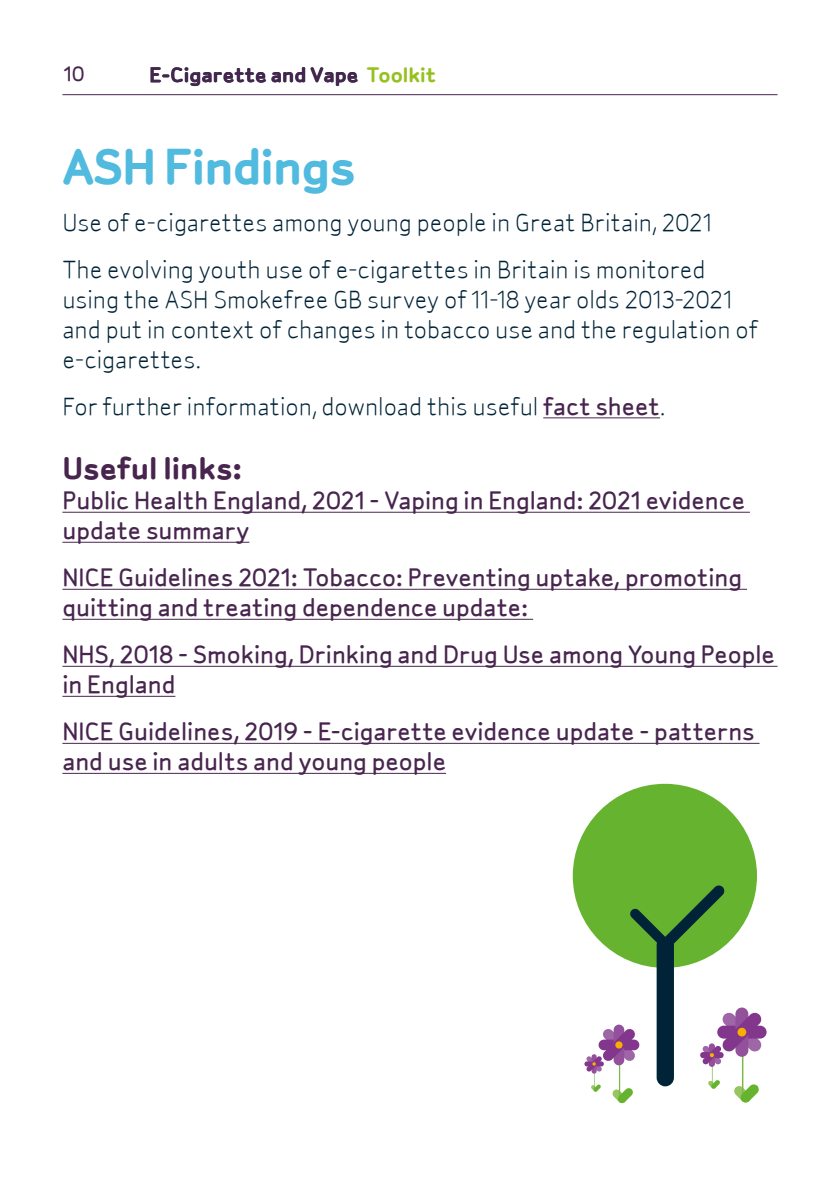
<style>
.page{position:relative;width:840px;height:1191px;background:#fff}
.page>*{position:absolute;margin:0;border:0;box-sizing:border-box;transform-origin:0 0}
.Heading_1{font:700 48px "Smokefree Sylvia";letter-spacing:-.02em;color:#50badf}
.Heading_2{font:700 30px "Smokefree Sylvia";color:#48254e}
.Body_Text{font:500 24px/30px "Smokefree Sylvia";color:#48254e}
.Body_Text-2{font:24px/30px "Smokefree Sylvia";color:#002337}
.t1{font:700 20px "Smokefree Sylvia";color:#48254e}
.t2{font:500 20px "Smokefree Sylvia";color:#48254e}
.s1{color:#95c11f}
.s2{font-weight:500;color:#48254e}
</style>
<div class="page">
<hr style="left:62px;top:94px;width:715px;height:1px;background:#48254e">
<hr style="left:543px;top:417px;width:116px;height:1px;background:#48254e">
<hr style="left:62px;top:512px;width:687px;height:1px;background:#48254e">
<hr style="left:62px;top:542px;width:187px;height:1px;background:#48254e">
<hr style="left:62px;top:589px;width:684px;height:1px;background:#48254e">
<hr style="left:62px;top:619px;width:471px;height:1px;background:#48254e">
<hr style="left:62px;top:666px;width:715px;height:1px;background:#48254e">
<hr style="left:62px;top:696px;width:113px;height:1px;background:#48254e">
<hr style="left:62px;top:743px;width:697px;height:1px;background:#48254e">
<hr style="left:62px;top:773px;width:384px;height:1px;background:#48254e">
<div style="left:572px;top:784px;width:184px;height:184px;background:#65b32e;border-radius:50%"></div>
<div style="left:584px;top:1061px;width:19px;height:5px;background:#82368c;border-radius:3px"></div>
<div style="left:716px;top:1025px;width:50px;height:13px;background:#82368c;border-radius:6px"></div>
<svg style="left:586px;top:885px;width:175px;height:218px"></svg>
<p class="t2" style="left:64px;top:62px;width:23px">10</p>
<p class="t1" style="left:149px;top:62px;width:288px">E-Cigarette and Vape <span class="s1">Toolkit</span></p>
<p class="Heading_1" style="left:62px;top:136px;width:295px">ASH Findings</p>
<p class="Body_Text-2" style="left:62px;top:207px;width:650px">Use of e-cigarettes among young people in Great Britain, 2021</p>
<p class="Body_Text-2" style="left:62px;top:254px;width:696px">The evolving youth use of e-cigarettes in Britain is monitored using the ASH Smokefree GB survey of 11-18 year olds 2013-2021 and put in context of changes in tobacco use and the regulation of e-cigarettes.</p>
<p class="Body_Text-2" style="left:62px;top:391px;width:604px">For further information, download this useful <span class="s2">fact sheet</span>.</p>
<p class="Heading_2" style="left:62px;top:449px;width:181px">Useful links:</p>
<p class="Body_Text" style="left:62px;top:485px;width:683px">Public Health England, 2021 - Vaping in England: 2021 evidence update summary</p>
<p class="Body_Text" style="left:62px;top:562px;width:681px">NICE Guidelines 2021: Tobacco: Preventing uptake, promoting quitting and treating dependence update:</p>
<p class="Body_Text" style="left:62px;top:639px;width:713px">NHS, 2018 - Smoking, Drinking and Drug Use among Young People in England</p>
<p class="Body_Text" style="left:62px;top:716px;width:693px">NICE Guidelines, 2019 - E-cigarette evidence update - patterns and use in adults and young people</p>
</div>
